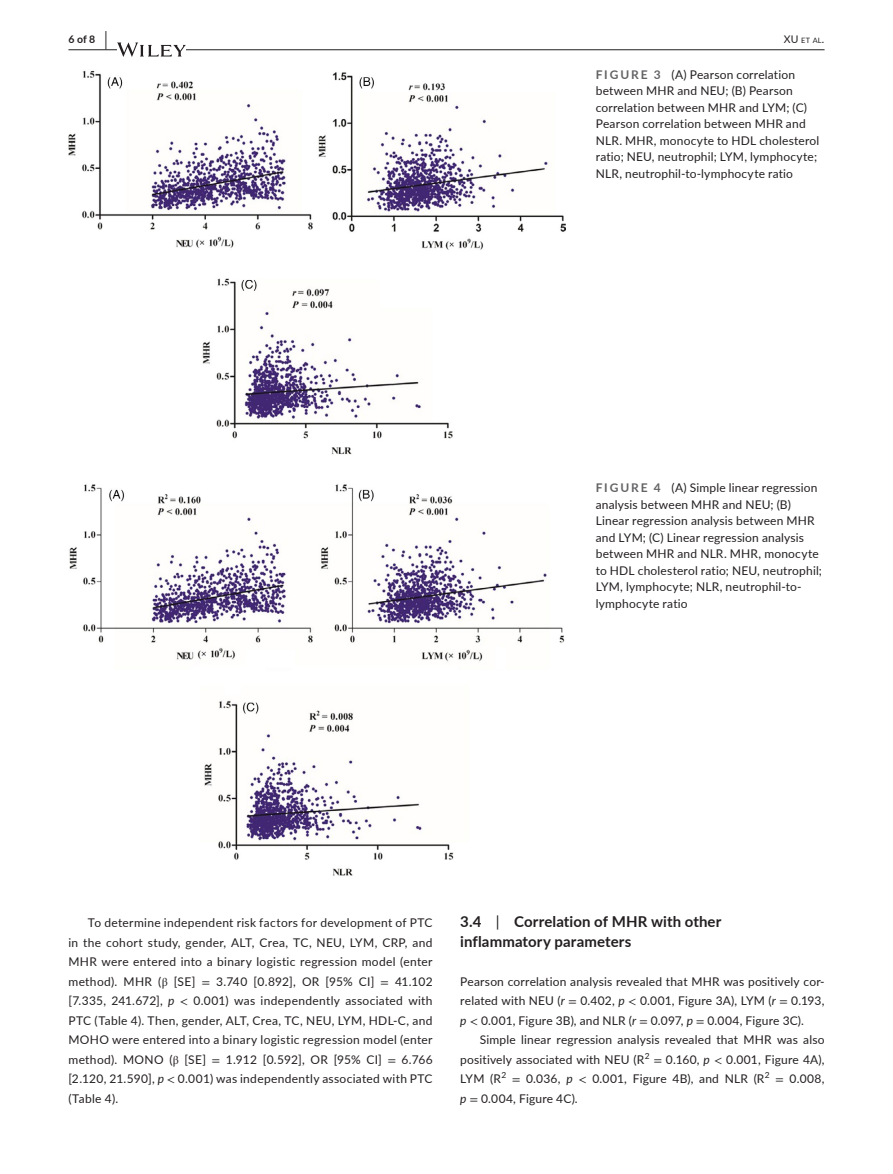
<style>
.page{position:relative;width:893px;height:1174px;background:#fff}
.page>*{position:absolute;margin:0;border:0;box-sizing:border-box;transform-origin:0 0}
.t1{font:700 15px/19.5px "Lato";letter-spacing:.01em;color:#231f20}
.t2{font:12px/19.5px "Lato";letter-spacing:.015em;color:#231f20;text-align:justify}
.t3{font:700 10.5px "Lato";color:#231f20}
.t4{font:7.35px "Lato";color:#231f20}
.s1{font-size:19.5px}
.s2{font-size:10.5px}
.s3{font-weight:700;color:#636366}
.s4{font-family:"STIX"}
.s5{font-style:italic}
.s6{font-weight:400}
</style>
<div class="page">
<hr style="left:68px;top:49px;width:756px;height:1px;background:#231f20">
<svg style="left:117px;top:42px;width:69px;height:15px"></svg>
<img style="left:68px;top:70px;width:498px;height:385px">
<img style="left:69px;top:484px;width:496px;height:392px">
<p class="t3" style="left:68px;top:31px;width:40px">6 of 8 <span class="s1">|</span></p>
<p class="t4" style="left:784px;top:35px;width:42px"><span class="s2">XU</span> et al<span class="s2">.</span></p>
<p class="t2" style="left:596px;top:66px;width:225px;line-height:16.5px;text-align:left"><span class="s3">FIGURE 3</span> (A) Pearson correlation between MHR and NEU; (B) Pearson correlation between MHR and LYM; (C)<br>Pearson correlation between MHR and NLR. MHR, monocyte to HDL cholesterol ratio; NEU, neutrophil; LYM, lymphocyte; NLR, neutrophil-to-lymphocyte ratio</p>
<p class="t2" style="left:596px;top:479px;width:228px;line-height:16.5px;text-align:left"><span class="s3">FIGURE 4</span> (A) Simple linear regression analysis between MHR and NEU; (B)<br>Linear regression analysis between MHR and LYM; (C) Linear regression analysis between MHR and NLR. MHR, monocyte to HDL cholesterol ratio; NEU, neutrophil; LYM, lymphocyte; NLR, neutrophil-to&shy;lymphocyte ratio</p>
<p class="t2" style="left:68px;top:912px;width:366px;text-indent:20px">To determine independent risk factors for development of PTC in the cohort study, gender, ALT, Crea, TC, NEU, LYM, CRP, and MHR were entered into a binary logistic regression model (enter method). MHR (<span class="s4">β</span> [SE] <span class="s4">=</span> 3.740 [0.892], OR [95% CI] <span class="s4">=</span> 41.102 [7.335, 241.672], <span class="s5">p</span> <span class="s4">&lt;</span> 0.001) was independently associated with PTC (Table 4). Then, gender, ALT, Crea, TC, NEU, LYM, HDL-C, and MOHO were entered into a binary logistic regression model (enter method). MONO (<span class="s4">β</span> [SE] <span class="s4">=</span> 1.912 [0.592], OR [95% CI] <span class="s4">=</span> 6.766 [2.120, 21.590], <span class="s5">p</span> <span class="s4">&lt;</span> 0.001) was independently associated with PTC (Table 4).</p>
<p class="t1" style="left:460px;top:911px;width:263px">3.4 <span class="s6">|</span> Correlation of MHR with other inflammatory parameters</p>
<p class="t2" style="left:460px;top:971px;width:366px">Pearson correlation analysis revealed that MHR was positively cor&shy;related with NEU (<span class="s5">r</span> <span class="s4">=</span> 0.402, <span class="s5">p</span> <span class="s4">&lt;</span> 0.001, Figure 3A), LYM (<span class="s5">r</span> <span class="s4">=</span> 0.193, <span class="s5">p</span> <span class="s4">&lt;</span> 0.001, Figure 3B), and NLR (<span class="s5">r</span> <span class="s4">=</span> 0.097, <span class="s5">p</span> <span class="s4">=</span> 0.004, Figure 3C).</p>
<p class="t2" style="left:460px;top:1029px;width:366px;text-indent:20px">Simple linear regression analysis revealed that MHR was also positively associated with NEU (R<sup>2</sup> <span class="s4">=</span> 0.160, <span class="s5">p</span> <span class="s4">&lt;</span> 0.001, Figure 4A), LYM (R<sup>2</sup> <span class="s4">=</span> 0.036, <span class="s5">p</span> <span class="s4">&lt;</span> 0.001, Figure 4B), and NLR (R<sup>2</sup> <span class="s4">=</span> 0.008, <span class="s5">p</span> <span class="s4">=</span> 0.004, Figure 4C).</p>
</div>
